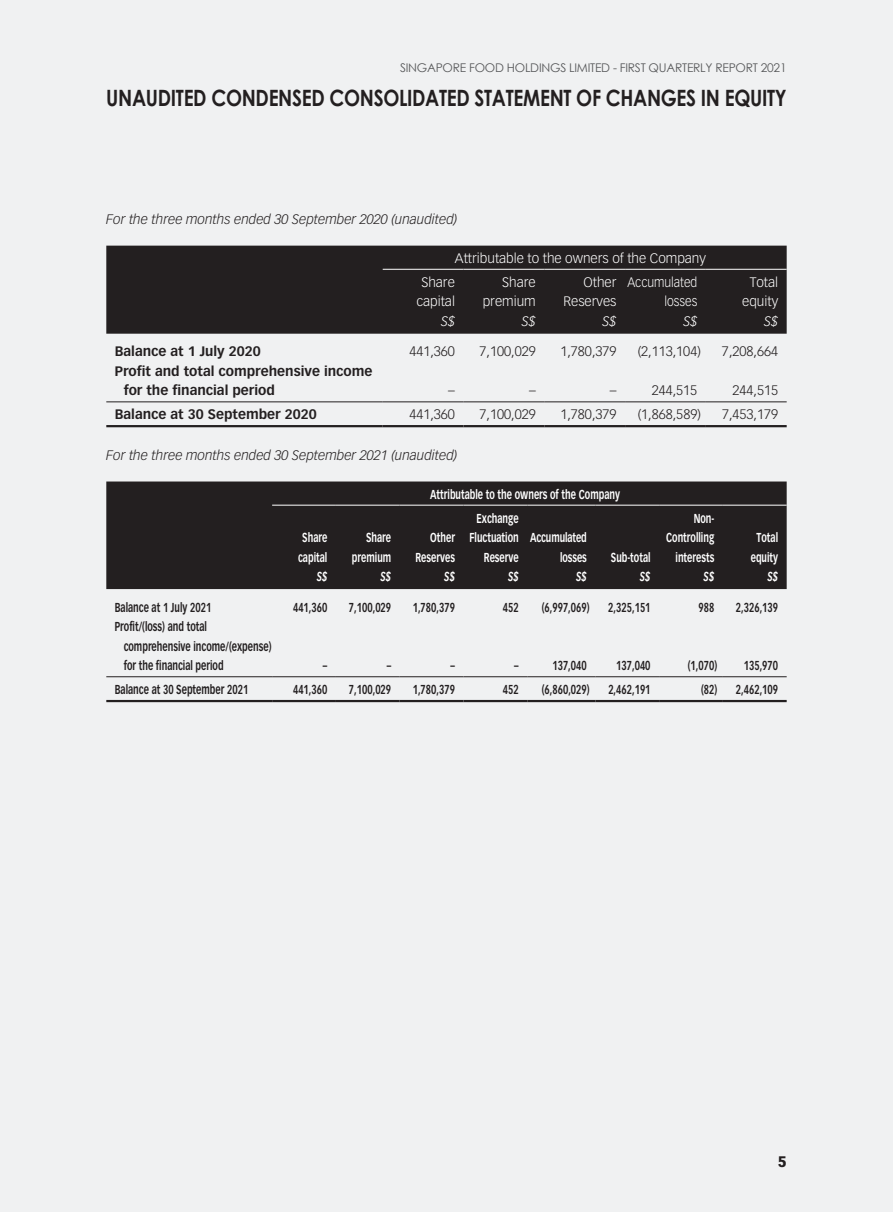
<style>
.page{position:relative;width:893px;height:1212px;background:#f0f1f2}
.page>*{position:absolute;margin:0;border:0;box-sizing:border-box;transform-origin:0 0}
.t1{font:700 22.5px "Century Gothic";letter-spacing:-.015em;color:#231f20;scale:.85 1}
.t2{font:900 15px "Vectora LT Std";color:#231f20}
.t3{font:300 13.5px "Vectora LT Std";color:#231f20}
.t4{font:italic 300 13.5px "Vectora LT Std";color:#231f20}
.t5{font:700 13.5px/19.5px "Vectora LT Std";color:#231f20}
.t6{font:300 13.5px/19.5px "Vectora LT Std";color:#fff;text-align:right}
.t7{font:300 13.5px/19.5px "Vectora LT Std";color:#fff;text-align:right;scale:.9 1}
.t8{font:italic 300 13.5px "Vectora LT Std";color:#fff}
.t9{font:700 12.75px/19.5px "Vectora LT Std";color:#231f20;scale:.7 1}
.t10{font:700 12.75px/19.5px "Vectora LT Std";color:#fff;text-align:right;scale:.7 1}
.t11{font:italic 700 12.75px "Vectora LT Std";color:#fff;scale:.7 1}
.t12{font:12px "Century Gothic";letter-spacing:-.02em;color:#57585a}
</style>
<div class="page">
<div style="left:106px;top:246px;width:681px;height:88px;background:#231f20"></div>
<hr style="left:383px;top:269px;width:80px;height:1px;background:#fff">
<hr style="left:463px;top:269px;width:81px;height:1px;background:#fff">
<hr style="left:544px;top:269px;width:81px;height:1px;background:#fff">
<hr style="left:625px;top:269px;width:81px;height:1px;background:#fff">
<hr style="left:706px;top:269px;width:81px;height:1px;background:#fff">
<hr style="left:106px;top:401px;width:277px;height:1px;background:#231f20">
<hr style="left:383px;top:401px;width:80px;height:1px;background:#231f20">
<hr style="left:463px;top:401px;width:81px;height:1px;background:#231f20">
<hr style="left:544px;top:401px;width:81px;height:1px;background:#231f20">
<hr style="left:625px;top:401px;width:81px;height:1px;background:#231f20">
<hr style="left:706px;top:401px;width:81px;height:1px;background:#231f20">
<hr style="left:106px;top:425px;width:277px;height:2px;background:#231f20">
<hr style="left:383px;top:425px;width:80px;height:2px;background:#231f20">
<hr style="left:463px;top:425px;width:81px;height:2px;background:#231f20">
<hr style="left:544px;top:425px;width:81px;height:2px;background:#231f20">
<hr style="left:625px;top:425px;width:81px;height:2px;background:#231f20">
<hr style="left:706px;top:425px;width:81px;height:2px;background:#231f20">
<div style="left:106px;top:481px;width:681px;height:108px;background:#231f20"></div>
<hr style="left:272px;top:505px;width:64px;height:1px;background:#fff">
<hr style="left:336px;top:505px;width:64px;height:1px;background:#fff">
<hr style="left:400px;top:505px;width:63px;height:1px;background:#fff">
<hr style="left:463px;top:505px;width:64px;height:1px;background:#fff">
<hr style="left:527px;top:505px;width:68px;height:1px;background:#fff">
<hr style="left:595px;top:505px;width:64px;height:1px;background:#fff">
<hr style="left:659px;top:505px;width:64px;height:1px;background:#fff">
<hr style="left:723px;top:505px;width:64px;height:1px;background:#fff">
<hr style="left:106px;top:676px;width:166px;height:1px;background:#231f20">
<hr style="left:272px;top:676px;width:64px;height:1px;background:#231f20">
<hr style="left:336px;top:676px;width:64px;height:1px;background:#231f20">
<hr style="left:400px;top:676px;width:63px;height:1px;background:#231f20">
<hr style="left:463px;top:676px;width:64px;height:1px;background:#231f20">
<hr style="left:527px;top:676px;width:68px;height:1px;background:#231f20">
<hr style="left:595px;top:676px;width:64px;height:1px;background:#231f20">
<hr style="left:659px;top:676px;width:64px;height:1px;background:#231f20">
<hr style="left:723px;top:676px;width:64px;height:1px;background:#231f20">
<hr style="left:106px;top:700px;width:166px;height:2px;background:#231f20">
<hr style="left:272px;top:700px;width:64px;height:2px;background:#231f20">
<hr style="left:336px;top:700px;width:64px;height:2px;background:#231f20">
<hr style="left:400px;top:700px;width:63px;height:2px;background:#231f20">
<hr style="left:463px;top:700px;width:64px;height:2px;background:#231f20">
<hr style="left:527px;top:700px;width:68px;height:2px;background:#231f20">
<hr style="left:595px;top:700px;width:64px;height:2px;background:#231f20">
<hr style="left:659px;top:700px;width:64px;height:2px;background:#231f20">
<hr style="left:723px;top:700px;width:64px;height:2px;background:#231f20">
<p class="t12" style="left:400px;top:59px;width:388px">SINGAPORE FOOD HOLDINGS LIMITED - FIRST QUARTERLY REPORT 2021</p>
<h1 class="t1" style="left:106px;top:81px;width:802px">UNAUDITED CONDENSED CONSOLIDATED STATEMENT OF CHANGES IN EQUITY</h1>
<p class="t4" style="left:106px;top:211px;width:353px">For the three months ended 30 September 2020 (unaudited)</p>
<p class="t6" style="left:421px;top:246px;width:286px;line-height:24px;text-align:left;text-indent:34px">Attributable to the owners of the Company<br>Share</p>
<p class="t6" style="left:416px;top:292px;width:40px">capital</p>
<p class="t6" style="left:483px;top:272px;width:55px">Share premium</p>
<p class="t6" style="left:563px;top:272px;width:55px">Other<br>Reserves</p>
<p class="t7" style="left:627px;top:272px;width:79px">Accumulated losses</p>
<p class="t6" style="left:742px;top:272px;width:38px;text-align:center">Total equity</p>
<p class="t8" style="left:441px;top:313px;width:15px">S$</p>
<p class="t8" style="left:522px;top:313px;width:15px">S$</p>
<p class="t8" style="left:603px;top:313px;width:15px">S$</p>
<p class="t8" style="left:683px;top:313px;width:15px">S$</p>
<p class="t8" style="left:764px;top:313px;width:15px">S$</p>
<p class="t5" style="left:115px;top:342px;width:147px">Balance at 1 July 2020</p>
<p class="t3" style="left:409px;top:344px;width:47px">441,360</p>
<p class="t3" style="left:480px;top:344px;width:58px">7,100,029</p>
<p class="t3" style="left:560px;top:344px;width:58px">1,780,379</p>
<p class="t3" style="left:638px;top:344px;width:65px">(2,113,104)</p>
<p class="t3" style="left:722px;top:344px;width:58px">7,208,664</p>
<p class="t5" style="left:124px;top:361px;width:250px;text-indent:-9px">Profit and total comprehensive income for the financial period</p>
<p class="t3" style="left:448px;top:383px;width:8px">–</p>
<p class="t3" style="left:529px;top:383px;width:8px">–</p>
<p class="t3" style="left:610px;top:383px;width:8px">–</p>
<p class="t3" style="left:652px;top:383px;width:47px">244,515</p>
<p class="t3" style="left:732px;top:383px;width:47px">244,515</p>
<p class="t5" style="left:115px;top:405px;width:203px">Balance at 30 September 2020</p>
<p class="t3" style="left:409px;top:407px;width:47px">441,360</p>
<p class="t3" style="left:480px;top:407px;width:58px">7,100,029</p>
<p class="t3" style="left:560px;top:407px;width:58px">1,780,379</p>
<p class="t3" style="left:638px;top:407px;width:65px">(1,868,589)</p>
<p class="t3" style="left:722px;top:407px;width:58px">7,453,179</p>
<p class="t4" style="left:106px;top:447px;width:353px">For the three months ended 30 September 2021 (unaudited)</p>
<p class="t10" style="left:430px;top:484px;width:273px">Attributable to the owners of the Company</p>
<p class="t10" style="left:298px;top:528px;width:43px;text-align:center">Share capital</p>
<p class="t10" style="left:352px;top:528px;width:58px">Share premium</p>
<p class="t10" style="left:415px;top:528px;width:58px">Other<br>Reserves</p>
<p class="t10" style="left:469px;top:509px;width:72px">Exchange<br>Fluctuation<br>Reserve</p>
<p class="t10" style="left:666px;top:508px;width:70px">Non-<br>Controlling interests</p>
<p class="t10" style="left:751px;top:528px;width:41px;text-align:center">Total equity</p>
<p class="t10" style="left:530px;top:528px;width:82px">Accumulated losses</p>
<p class="t10" style="left:611px;top:547px;width:58px">Sub-total</p>
<p class="t11" style="left:317px;top:569px;width:17px">S$</p>
<p class="t11" style="left:380px;top:569px;width:17px">S$</p>
<p class="t11" style="left:444px;top:569px;width:17px">S$</p>
<p class="t11" style="left:508px;top:569px;width:17px">S$</p>
<p class="t11" style="left:576px;top:569px;width:17px">S$</p>
<p class="t11" style="left:640px;top:569px;width:17px">S$</p>
<p class="t11" style="left:704px;top:569px;width:17px">S$</p>
<p class="t11" style="left:767px;top:569px;width:17px">S$</p>
<p class="t9" style="left:115px;top:598px;width:139px">Balance at 1 July 2021</p>
<p class="t9" style="left:293px;top:598px;width:51px">441,360</p>
<p class="t9" style="left:349px;top:598px;width:62px">7,100,029</p>
<p class="t9" style="left:413px;top:598px;width:62px">1,780,379</p>
<p class="t9" style="left:503px;top:598px;width:24px">452</p>
<p class="t9" style="left:542px;top:598px;width:70px">(6,997,069)</p>
<p class="t9" style="left:608px;top:598px;width:62px">2,325,151</p>
<p class="t9" style="left:698px;top:598px;width:24px">988</p>
<p class="t9" style="left:736px;top:598px;width:62px">2,326,139</p>
<p class="t9" style="left:124px;top:617px;width:213px;text-indent:-9px">Profit/(loss) and total comprehensive income/(expense) for the financial period</p>
<p class="t9" style="left:323px;top:656px;width:8px">–</p>
<p class="t9" style="left:387px;top:656px;width:8px">–</p>
<p class="t9" style="left:450px;top:656px;width:8px">–</p>
<p class="t9" style="left:514px;top:656px;width:8px">–</p>
<p class="t9" style="left:552px;top:656px;width:51px">137,040</p>
<p class="t9" style="left:616px;top:656px;width:51px">137,040</p>
<p class="t9" style="left:688px;top:656px;width:43px">(1,070)</p>
<p class="t9" style="left:744px;top:656px;width:51px">135,970</p>
<p class="t9" style="left:115px;top:680px;width:192px">Balance at 30 September 2021</p>
<p class="t9" style="left:293px;top:680px;width:51px">441,360</p>
<p class="t9" style="left:349px;top:680px;width:62px">7,100,029</p>
<p class="t9" style="left:413px;top:680px;width:62px">1,780,379</p>
<p class="t9" style="left:503px;top:680px;width:24px">452</p>
<p class="t9" style="left:542px;top:680px;width:70px">(6,860,029)</p>
<p class="t9" style="left:608px;top:680px;width:62px">2,462,191</p>
<p class="t9" style="left:701px;top:680px;width:112px">(82) 2,462,109</p>
<p class="t2" style="left:778px;top:1152px;width:10px">5</p>
</div>
